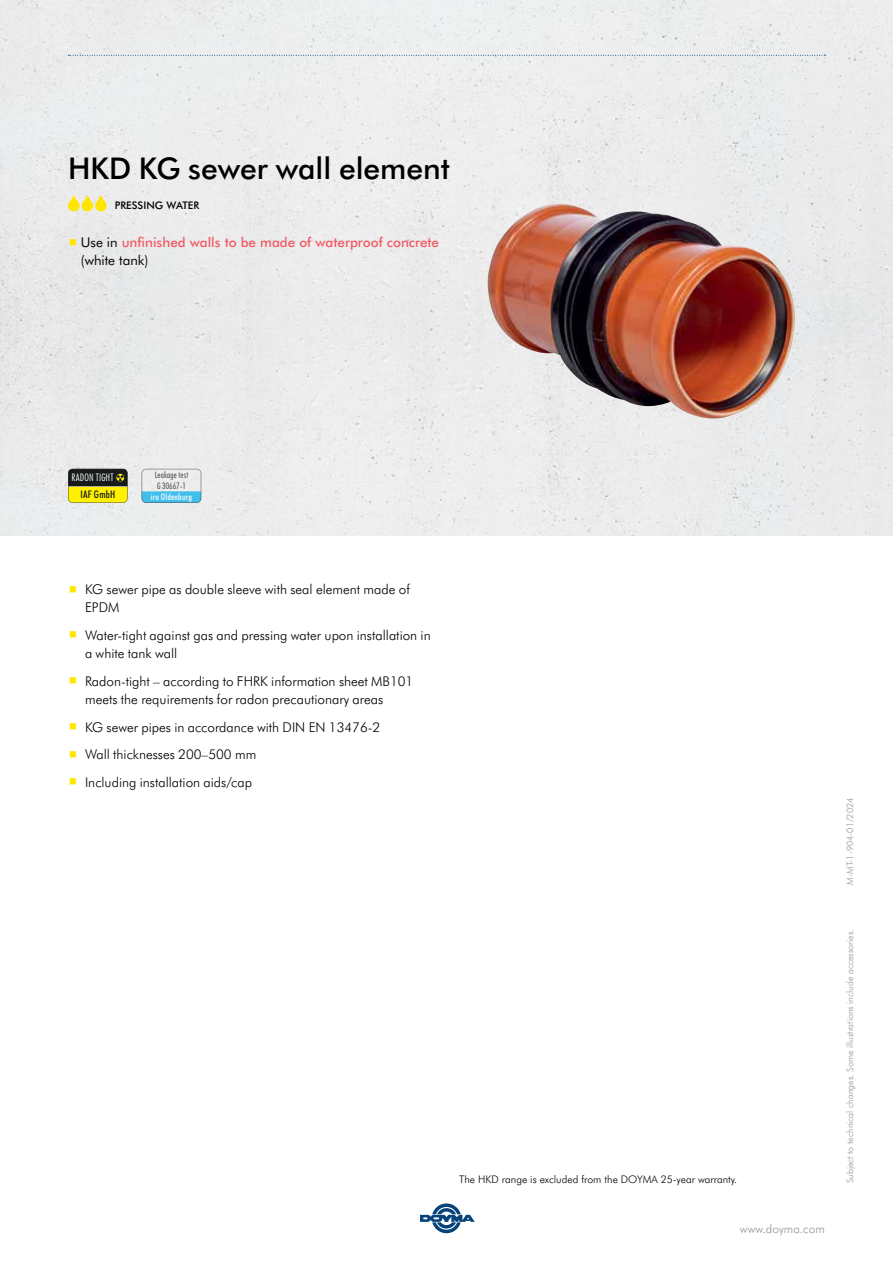
<style>
.page{position:relative;width:893px;height:1263px;background:#fff}
.page>*{position:absolute;margin:0;border:0;box-sizing:border-box;transform-origin:0 0}
.t1{font:500 30px "Futura BT";color:#000}
.t2{font:300 13.5px/18px "Futura BT";color:#000}
.t3{font:500 13.5px/18px "Futura BT";color:#f15b67}
.t4{font:300 12px "Futura BT";color:#939598}
.t5{font:300 10.5px "Futura BT";color:#000}
.t6{font:500 10.5px "Futura BT";color:#000}
.t7{font:300 condensed 10.5px "Futura BT";letter-spacing:.015em;color:#fff}
.t8{font:500 condensed 10.5px "Futura BT";letter-spacing:.02em;color:#171a1b}
.t9{font:300 9px "Futura BT";color:#939598}
.t10{font:300 condensed 9px "Futura BT";letter-spacing:.02em;color:#363839}
.t11{font:500 condensed 9px "Futura BT";letter-spacing:.02em;color:#fff}
.s1{font-weight:400;color:#000}
</style>
<div class="page">
<div style="left:0;top:0;width:893px;height:535px;background:#ececec"></div>
<svg style="left:420px;top:1203px;width:55px;height:30px"></svg>
<svg style="left:68px;top:55px;width:758px;height:1px"></svg>
<img style="left:487px;top:204px;width:308px;height:215px">
<svg style="left:68px;top:194px;width:39px;height:17px"></svg>
<svg style="left:142px;top:469px;width:59px;height:34px;background:#afd8e7"></svg>
<svg style="left:68px;top:469px;width:60px;height:34px;background:#898416"></svg>
<svg style="left:70px;top:239px;width:6px;height:6px"></svg>
<h1 class="t1" style="left:68px;top:147px;width:383px">HKD KG sewer wall element</h1>
<p class="t6" style="left:115px;top:198px;width:86px">PRESSING WATER</p>
<p class="t3" style="left:81px;top:233px;width:360px"><span class="s1">Use in</span> unfinished walls to be made of waterproof concrete <span class="s1">(white tank)</span></p>
<p class="t7" style="left:71px;top:470px;width:44px">RADON TIGHT</p>
<p class="t8" style="left:80px;top:487px;width:36px">IAF GmbH</p>
<p class="t10" style="left:155px;top:468px;width:35px">Leakage test</p>
<p class="t11" style="left:151px;top:490px;width:42px">iro Oldenburg</p>
<p class="t10" style="left:157px;top:480px;width:30px">G 30667-1</p>
<p class="t2" style="left:85px;top:580px;width:326px">KG sewer pipe as double sleeve with seal element made of<br>EPDM</p>
<p class="t2" style="left:85px;top:626px;width:347px">Water-tight against gas and pressing water upon installation in a white tank wall</p>
<p class="t2" style="left:85px;top:672px;width:330px">Radon-tight – according to FHRK information sheet MB101 meets the requirements for radon precautionary areas</p>
<p class="t2" style="left:85px;top:712px;width:297px;line-height:27.8px">KG sewer pipes in accordance with DIN EN 13476-2<br>Wall thicknesses 200–500 mm<br>Including installation aids/cap</p>
<p class="t5" style="left:459px;top:1172px;width:279px">The HKD range is excluded from the DOYMA 25-year warranty.</p>
<p class="t4" style="left:740px;top:1221px;width:86px">www.doyma.com</p>
<p class="t9" style="left:844px;top:884px;width:88px;rotate:-90deg">M-MT-1-904-01/2024</p>
<p class="t9" style="left:844px;top:1183px;width:256px;rotate:-90deg">Subject to technical changes. Some illustrations include accessories.</p>
</div>
